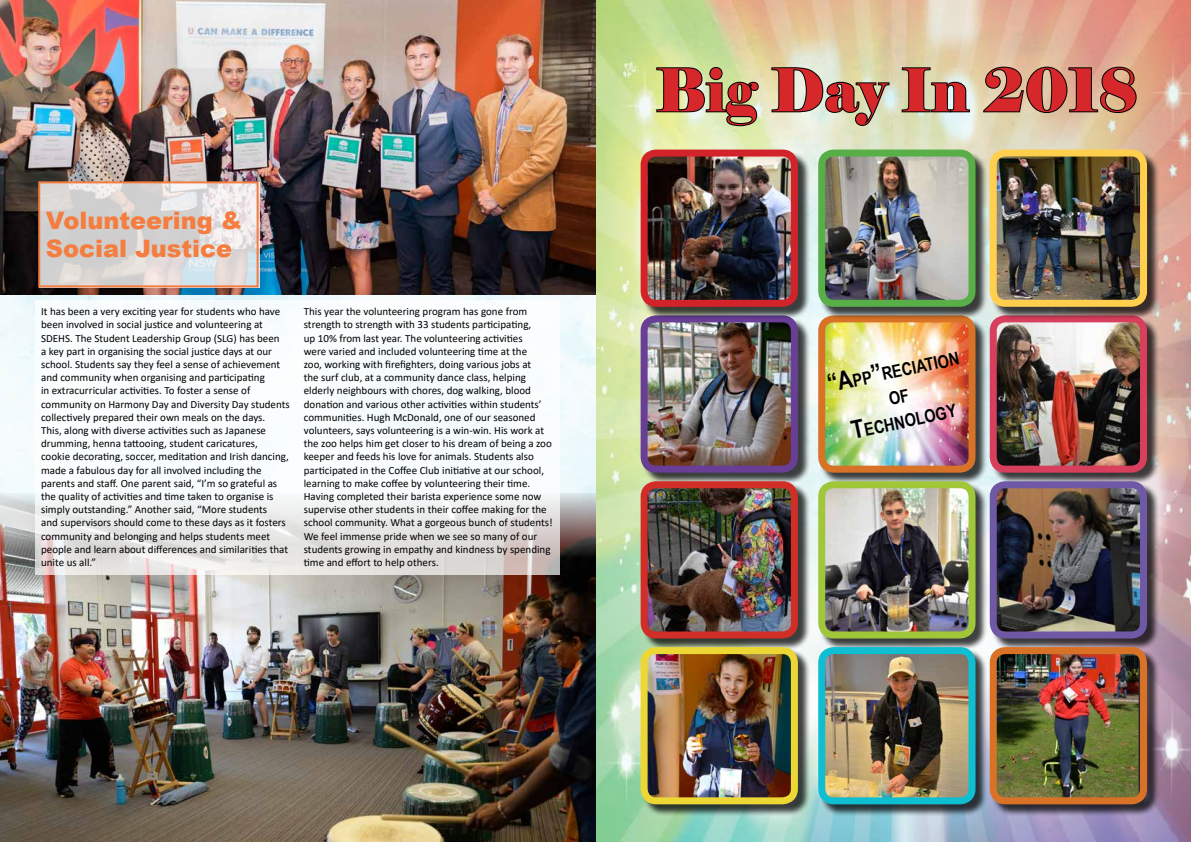
<style>
.page{position:relative;width:1191px;height:842px;background:#fff}
.page>*{position:absolute;margin:0;border:0;box-sizing:border-box;transform-origin:0 0}
.t1{font:59px "Elephant";color:#d6272a}
.t2{font:900 24px/28.8px "Arial";color:#f47d3f}
.t3{font:700 17.7px/25.3px "Arial Narrow";color:#000;text-align:center}
.t4{font:11px/13.2px "Calibri";color:#000}
.s1{font-size:25.3px}
</style>
<div class="page">
<img style="left:0;top:493px;width:595px;height:349px">
<svg style="left:35px;top:300px;width:524px;height:275px"></svg>
<img style="left:0;top:0;width:595px;height:295px">
<img style="left:596px;top:0;width:595px;height:842px">
<svg style="left:655px;top:66px;width:105px;height:61px;background:#aeb788"></svg>
<svg style="left:770px;top:66px;width:120px;height:61px;background:#bbbda5"></svg>
<svg style="left:900px;top:66px;width:71px;height:47px;background:#b1b39c"></svg>
<svg style="left:982px;top:66px;width:155px;height:48px;background:#ad9379"></svg>
<div style="left:642px;top:317px;width:168px;height:168px;background:#000;opacity:.75"></div>
<img style="left:648px;top:323px;width:142px;height:142px">
<div style="left:640px;top:315px;width:158px;height:158px;border:7px solid #683e97;border-radius:12px"></div>
<div style="left:642px;top:483px;width:168px;height:168px;background:#000;opacity:.75"></div>
<img style="left:648px;top:489px;width:142px;height:141px">
<div style="left:640px;top:481px;width:158px;height:157px;border:7px solid #d02e27;border-radius:12px"></div>
<div style="left:642px;top:649px;width:168px;height:168px;background:#000;opacity:.75"></div>
<img style="left:648px;top:655px;width:142px;height:141px">
<div style="left:640px;top:647px;width:158px;height:157px;border:7px solid #edd735;border-radius:12px"></div>
<div style="left:819px;top:317px;width:169px;height:168px;background:#000;opacity:.75"></div>
<img style="left:826px;top:323px;width:141px;height:142px">
<div style="left:818px;top:315px;width:157px;height:158px;border:7px solid #d87227;border-radius:12px"></div>
<div style="left:819px;top:483px;width:169px;height:168px;background:#000;opacity:.75"></div>
<img style="left:821px;top:489px;width:151px;height:146px">
<div style="left:818px;top:481px;width:157px;height:157px;border:7px solid #a0c73a;border-radius:12px"></div>
<div style="left:819px;top:649px;width:169px;height:168px;background:#000;opacity:.75"></div>
<img style="left:821px;top:655px;width:151px;height:146px">
<div style="left:818px;top:647px;width:157px;height:157px;border:7px solid #10bed2;border-radius:12px"></div>
<div style="left:991px;top:317px;width:168px;height:168px;background:#000;opacity:.75"></div>
<img style="left:997px;top:323px;width:142px;height:142px">
<div style="left:989px;top:315px;width:158px;height:158px;border:7px solid #d73f5c;border-radius:12px"></div>
<div style="left:991px;top:483px;width:168px;height:168px;background:#000;opacity:.75"></div>
<img style="left:997px;top:489px;width:142px;height:141px">
<div style="left:989px;top:481px;width:158px;height:157px;border:7px solid #6f59a6;border-radius:12px"></div>
<div style="left:991px;top:649px;width:168px;height:168px;background:#000;opacity:.75"></div>
<img style="left:997px;top:655px;width:141px;height:141px">
<div style="left:989px;top:647px;width:158px;height:157px;border:7px solid #d87227;border-radius:12px"></div>
<div style="left:642px;top:151px;width:168px;height:168px;background:#000;opacity:.75"></div>
<img style="left:648px;top:158px;width:142px;height:141px">
<div style="left:640px;top:150px;width:158px;height:157px;border:7px solid #d2232a;border-radius:12px"></div>
<div style="left:819px;top:151px;width:169px;height:168px;background:#000;opacity:.75"></div>
<img style="left:826px;top:158px;width:141px;height:141px">
<div style="left:818px;top:150px;width:157px;height:157px;border:7px solid #58ae47;border-radius:12px"></div>
<div style="left:991px;top:151px;width:168px;height:168px;background:#000;opacity:.75"></div>
<img style="left:997px;top:158px;width:142px;height:141px">
<div style="left:989px;top:150px;width:158px;height:157px;border:7px solid #ffcf4d;border-radius:12px"></div>
<svg style="left:39px;top:184px;width:220px;height:104px;background:#dbd8d8"></svg>
<div style="left:38px;top:181px;width:221px;height:106px;border:2px solid #f47d3f"></div>
<h2 class="t2" style="left:46px;top:205px;width:198px">Volunteering &amp;<br>Social Justice</h2>
<p class="t4" style="left:41px;top:305px;width:250px">It has been a very exciting year for students who have been involved in social justice and volunteering at SDEHS. The Student Leadership Group (SLG) has been<br>a key part in organising the social justice days at our school. Students say they feel a sense of achievement and community when organising and participating<br>in extracurricular activities. To foster a sense of community on Harmony Day and Diversity Day students collectively prepared their own meals on the days.<br>This, along with diverse activities such as Japanese drumming, henna tattooing, student caricatures, cookie decorating, soccer, meditation and Irish dancing, made a fabulous day for all involved including the parents and staff. One parent said, “I’m so grateful as the quality of activities and time taken to organise is simply outstanding.” Another said, “More students<br>and supervisors should come to these days as it fosters community and belonging and helps students meet people and learn about differences and similarities that unite us all.”</p>
<p class="t4" style="left:304px;top:305px;width:250px">This year the volunteering program has gone from strength to strength with 33 students participating,<br>up 10% from last year. The volunteering activities<br>were varied and included volunteering time at the<br>zoo, working with firefighters, doing various jobs at<br>the surf club, at a community dance class, helping elderly neighbours with chores, dog walking, blood donation and various other activities within students’ communities. Hugh McDonald, one of our seasoned volunteers, says volunteering is a win-win. His work at the zoo helps him get closer to his dream of being a zoo keeper and feeds his love for animals. Students also participated in the Coffee Club initiative at our school, learning to make coffee by volunteering their time.<br>Having completed their barista experience some now supervise other students in their coffee making for the school community. What a gorgeous bunch of students!<br>We feel immense pride when we see so many of our students growing in empathy and kindness by spending time and effort to help others.</p>
<h1 class="t1" style="left:656px;top:53px;width:483px">Big Day In 2018</h1>
<h3 class="t3" style="left:825px;top:373px;width:135px;rotate:-12deg"><span class="s1">“A</span>pp<span class="s1">”</span>reciation of<br><span class="s1">T</span>echnology</h3>
</div>
